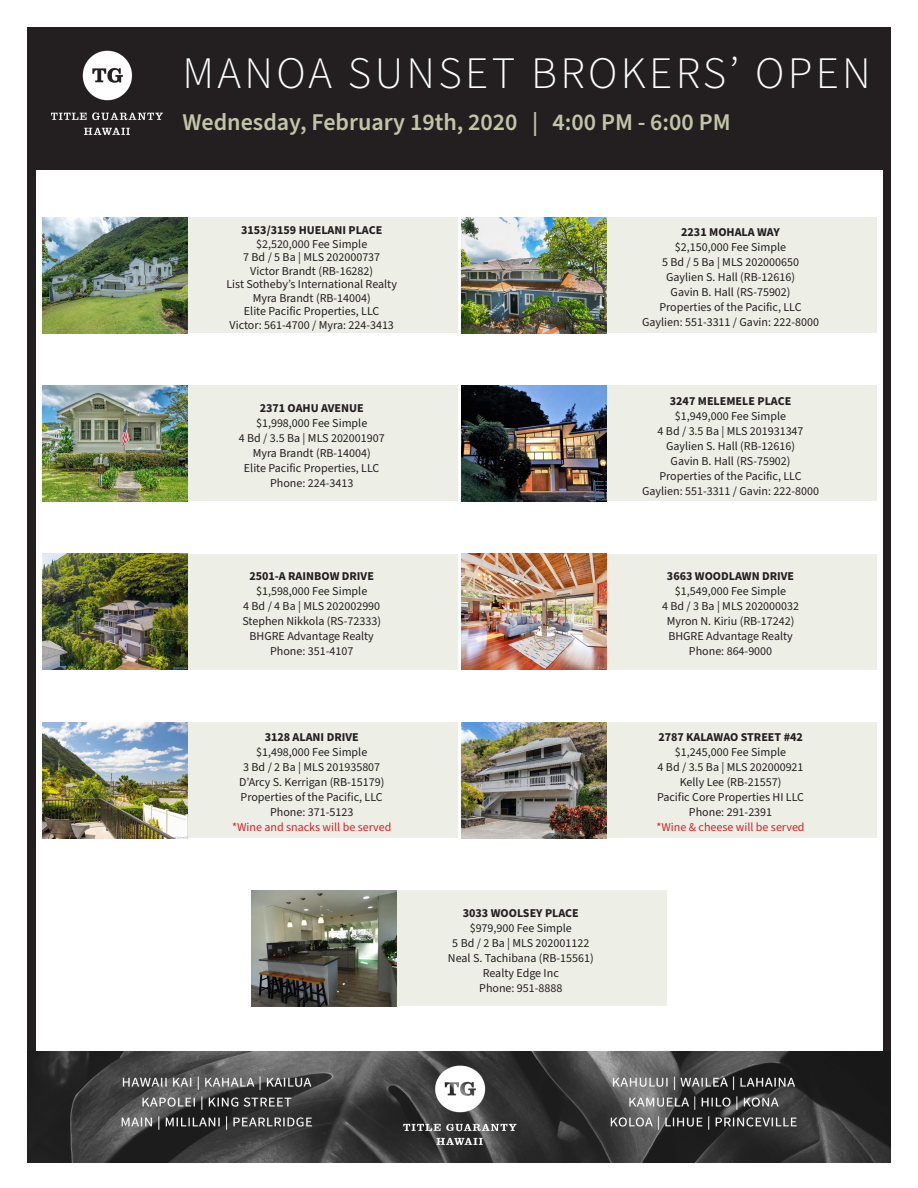
<style>
.page{position:relative;width:918px;height:1188px;background:#fff}
.page>*{position:absolute;margin:0;border:0;box-sizing:border-box;transform-origin:0 0}
.t1{font:300 45px "Source Sans Pro";letter-spacing:.075em;color:#fff}
.t2{font:600 24px "Source Sans Pro";color:#c2c5a8}
.t3{font:12px/15px "Source Sans Pro";color:#231f20;text-align:center}
.t4{font:700 12px "Source Sans Pro";color:#231f20}
.t5{font:12px "Source Sans Pro";color:#d1232a}
</style>
<div class="page">
<div style="left:27px;top:27px;width:864px;height:1116px;background:#231f20"></div>
<div style="left:36px;top:170px;width:846px;height:921px;background:#fff"></div>
<img style="left:27px;top:1052px;width:864px;height:110px">
<img style="left:51px;top:50px;width:112px;height:85px">
<div style="left:166px;top:385px;width:292px;height:116px;background:#edefe6"></div>
<img style="left:42px;top:385px;width:146px;height:116px">
<div style="left:166px;top:554px;width:292px;height:116px;background:#edefe6"></div>
<img style="left:42px;top:554px;width:146px;height:116px">
<div style="left:585px;top:217px;width:291px;height:116px;background:#edefe6"></div>
<img style="left:461px;top:217px;width:146px;height:116px">
<div style="left:585px;top:385px;width:291px;height:116px;background:#edefe6"></div>
<img style="left:461px;top:385px;width:145px;height:116px">
<div style="left:585px;top:722px;width:291px;height:116px;background:#edefe6"></div>
<img style="left:461px;top:722px;width:146px;height:116px">
<div style="left:166px;top:217px;width:292px;height:116px;background:#edefe6"></div>
<img style="left:42px;top:217px;width:146px;height:116px">
<div style="left:166px;top:722px;width:292px;height:116px;background:#edefe6"></div>
<img style="left:42px;top:722px;width:146px;height:116px">
<div style="left:375px;top:890px;width:292px;height:116px;background:#edefe6"></div>
<img style="left:252px;top:890px;width:145px;height:116px">
<div style="left:585px;top:554px;width:291px;height:116px;background:#edefe6"></div>
<img style="left:461px;top:554px;width:146px;height:116px">
<p class="t1" style="left:182px;top:43px;width:690px">MANOA SUNSET BROKERS’ OPEN</p>
<p class="t2" style="left:182px;top:106px;width:550px">Wednesday, February 19th, 2020 | 4:00 PM - 6:00 PM</p>
<p class="t4" style="left:241px;top:222px;width:143px">3153/3159 HUELANI PLACE</p>
<p class="t3" style="left:256px;top:236px;width:113px">$2,520,000 Fee Simple</p>
<p class="t3" style="left:243px;top:250px;width:139px">7 Bd / 5 Ba | MLS 202000737</p>
<p class="t3" style="left:250px;top:263px;width:124px">Victor Brandt (RB-16282)</p>
<p class="t3" style="left:226px;top:278px;width:172px;line-height:13.5px">List Sotheby’s International Realty<br>Myra Brandt (RB-14004)</p>
<p class="t3" style="left:244px;top:304px;width:137px">Elite Pacific Properties, LLC</p>
<p class="t3" style="left:230px;top:317px;width:166px">Victor: 561-4700 / Myra: 224-3413</p>
<p class="t4" style="left:260px;top:400px;width:106px">2371 OAHU AVENUE</p>
<p class="t3" style="left:256px;top:416px;width:113px">$1,998,000 Fee Simple</p>
<p class="t3" style="left:239px;top:431px;width:147px">4 Bd / 3.5 Ba | MLS 202001907<br>Myra Brandt (RB-14004)</p>
<p class="t3" style="left:244px;top:461px;width:137px">Elite Pacific Properties, LLC</p>
<p class="t3" style="left:270px;top:476px;width:85px">Phone: 224-3413</p>
<p class="t4" style="left:249px;top:568px;width:126px">2501-A RAINBOW DRIVE</p>
<p class="t3" style="left:256px;top:584px;width:113px">$1,598,000 Fee Simple</p>
<p class="t3" style="left:242px;top:599px;width:140px;text-align:left">4 Bd / 4 Ba | MLS 202002990<br>Stephen Nikkola (RS-72333)</p>
<p class="t3" style="left:250px;top:629px;width:126px">BHGRE Advantage Realty</p>
<p class="t3" style="left:270px;top:644px;width:85px">Phone: 351-4107</p>
<p class="t4" style="left:265px;top:729px;width:96px">3128 ALANI DRIVE</p>
<p class="t3" style="left:256px;top:745px;width:113px">$1,498,000 Fee Simple</p>
<p class="t3" style="left:239px;top:760px;width:147px">3 Bd / 2 Ba | MLS 201935807<br>D’Arcy S. Kerrigan (RB-15179)</p>
<p class="t3" style="left:241px;top:790px;width:144px">Properties of the Pacific, LLC</p>
<p class="t3" style="left:270px;top:805px;width:85px">Phone: 371-5123</p>
<p class="t5" style="left:232px;top:819px;width:161px">*Wine and snacks will be served</p>
<p class="t4" style="left:463px;top:905px;width:117px">3033 WOOLSEY PLACE</p>
<p class="t3" style="left:470px;top:921px;width:104px">$979,900 Fee Simple</p>
<p class="t3" style="left:448px;top:936px;width:147px">5 Bd / 2 Ba | MLS 202001122<br>Neal S. Tachibana (RB-15561)</p>
<p class="t3" style="left:483px;top:966px;width:77px">Realty Edge Inc</p>
<p class="t3" style="left:479px;top:981px;width:85px">Phone: 951-8888</p>
<p class="t4" style="left:681px;top:224px;width:100px">2231 MOHALA WAY</p>
<p class="t3" style="left:675px;top:240px;width:113px">$2,150,000 Fee Simple</p>
<p class="t3" style="left:662px;top:255px;width:139px">5 Bd / 5 Ba | MLS 202000650<br>Gaylien S. Hall (RB-12616)</p>
<p class="t3" style="left:671px;top:285px;width:121px">Gavin B. Hall (RS-75902)</p>
<p class="t3" style="left:659px;top:300px;width:144px">Properties of the Pacific, LLC</p>
<p class="t3" style="left:642px;top:315px;width:178px">Gaylien: 551-3311 / Gavin: 222-8000</p>
<p class="t4" style="left:670px;top:392px;width:123px">3247 MELEMELE PLACE</p>
<p class="t3" style="left:675px;top:409px;width:113px">$1,949,000 Fee Simple</p>
<p class="t3" style="left:658px;top:424px;width:147px">4 Bd / 3.5 Ba | MLS 201931347<br>Gaylien S. Hall (RB-12616)</p>
<p class="t3" style="left:671px;top:454px;width:121px">Gavin B. Hall (RS-75902)</p>
<p class="t3" style="left:659px;top:469px;width:144px">Properties of the Pacific, LLC</p>
<p class="t3" style="left:642px;top:484px;width:178px">Gaylien: 551-3311 / Gavin: 222-8000</p>
<p class="t4" style="left:667px;top:568px;width:129px">3663 WOODLAWN DRIVE</p>
<p class="t3" style="left:675px;top:584px;width:113px">$1,549,000 Fee Simple</p>
<p class="t3" style="left:662px;top:599px;width:139px">4 Bd / 3 Ba | MLS 202000032<br>Myron N. Kiriu (RB-17242)</p>
<p class="t3" style="left:668px;top:629px;width:126px">BHGRE Advantage Realty</p>
<p class="t3" style="left:689px;top:644px;width:85px">Phone: 864-9000</p>
<p class="t4" style="left:658px;top:729px;width:146px">2787 KALAWAO STREET #42</p>
<p class="t3" style="left:675px;top:745px;width:113px">$1,245,000 Fee Simple</p>
<p class="t3" style="left:658px;top:760px;width:147px">4 Bd / 3.5 Ba | MLS 202000921<br>Kelly Lee (RB-21557)</p>
<p class="t3" style="left:657px;top:790px;width:149px">Pacific Core Properties HI LLC</p>
<p class="t3" style="left:689px;top:805px;width:85px">Phone: 291-2391</p>
<p class="t5" style="left:657px;top:819px;width:150px">*Wine &amp; cheese will be served</p>
</div>
